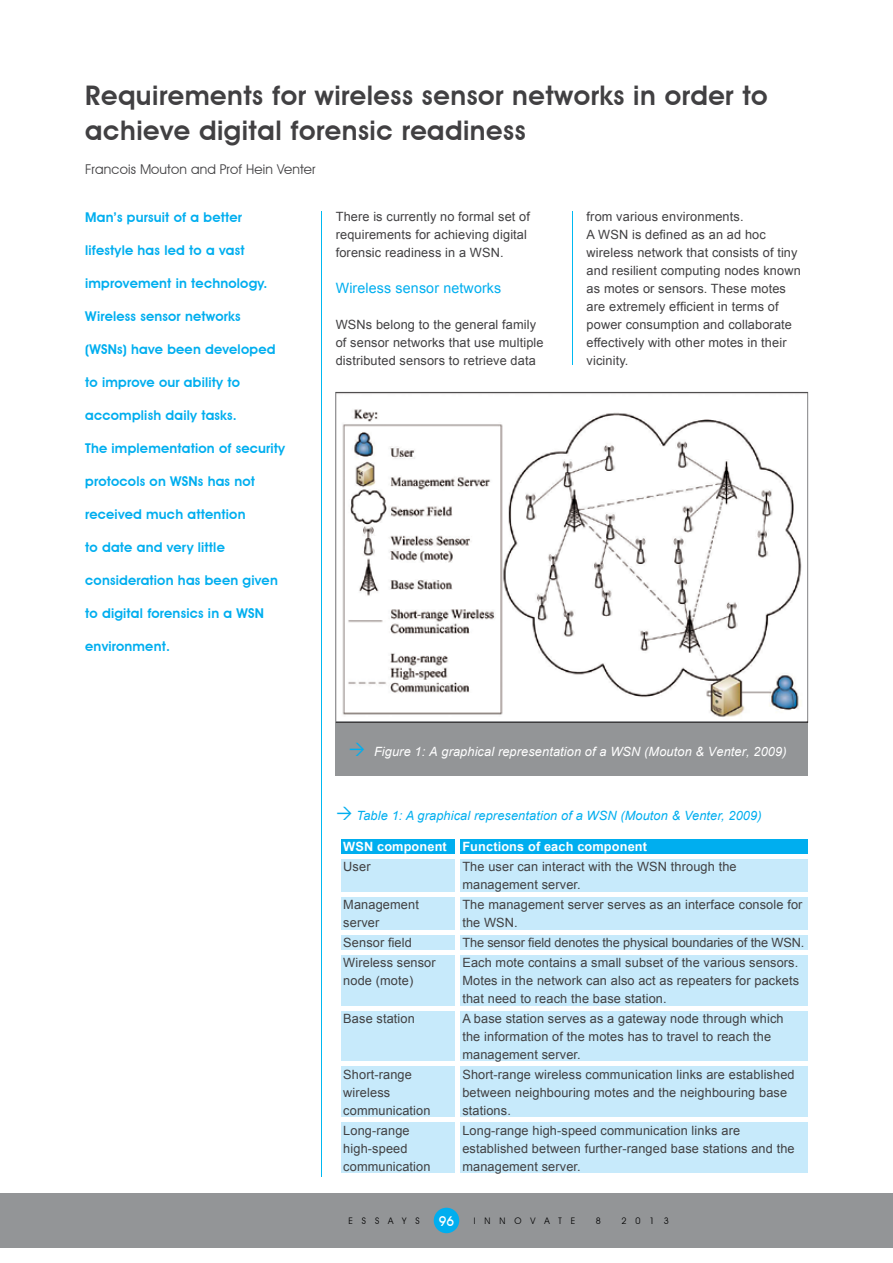
<style>
.page{position:relative;width:893px;height:1263px;background:#fff}
.page>*{position:absolute;margin:0;border:0;box-sizing:border-box;transform-origin:0 0}
.t1{font:600 27px/36px "Avant Garde IT Cby BT";letter-spacing:.02em;color:#414042}
.t2{font:14.25px "Arial";letter-spacing:.01em;color:#00aeef}
.t3{font:600 13.5px "Avant Garde IT Cby BT";letter-spacing:.015em;color:#00aeef}
.t4{font:13.5px "Avant Garde IT Cby BT";letter-spacing:.01em;color:#414042}
.t5{font:500 13.5px "Avant Garde IT Cby BT";color:#fff}
.t6{font:12.75px/18px "Arial";letter-spacing:.01em;color:#414042}
.t7{font:italic 12.75px "Arial";letter-spacing:.01em;color:#fff}
.t8{font:italic 12.75px "Arial";letter-spacing:.01em;color:#00aeef}
.t9{font:12.75px "Arial";letter-spacing:-.01em;color:#414042}
.t10{font:700 12.75px "Arial";letter-spacing:.01em;color:#fff}
.t11{font:9px "Avant Garde IT Cby BT";letter-spacing:1em;color:#000}
</style>
<div class="page">
<div style="left:0;top:1193px;width:893px;height:54px;background:#939597"></div>
<div style="left:434px;top:1208px;width:25px;height:25px;background:#00aeef;border-radius:50%"></div>
<hr style="left:321px;top:212px;width:1px;height:965px;background:#00b9f1">
<hr style="left:572px;top:212px;width:1px;height:153px;background:#00b9f1">
<svg style="left:335px;top:392px;width:473px;height:331px"></svg>
<div style="left:336px;top:723px;width:472px;height:53px;background:#939597"></div>
<svg style="left:336px;top:722px;width:472px;height:1px"></svg>
<div style="left:341px;top:839px;width:467px;height:15px;background:#00aeef"></div>
<div style="left:341px;top:859px;width:467px;height:314px;background:#c7eafb"></div>
<hr style="left:455px;top:839px;width:4px;height:15px;background:#fff">
<hr style="left:455px;top:859px;width:4px;height:33px;background:#fff">
<hr style="left:336px;top:892px;width:121px;height:4px;background:#fff">
<hr style="left:457px;top:892px;width:355px;height:4px;background:#fff">
<hr style="left:455px;top:896px;width:4px;height:34px;background:#fff">
<hr style="left:336px;top:930px;width:121px;height:4px;background:#fff">
<hr style="left:457px;top:930px;width:355px;height:4px;background:#fff">
<hr style="left:455px;top:934px;width:4px;height:16px;background:#fff">
<hr style="left:336px;top:950px;width:121px;height:4px;background:#fff">
<hr style="left:457px;top:950px;width:355px;height:4px;background:#fff">
<hr style="left:455px;top:954px;width:4px;height:52px;background:#fff">
<hr style="left:336px;top:1006px;width:121px;height:4px;background:#fff">
<hr style="left:457px;top:1006px;width:355px;height:4px;background:#fff">
<hr style="left:455px;top:1010px;width:4px;height:52px;background:#fff">
<hr style="left:336px;top:1062px;width:121px;height:4px;background:#fff">
<hr style="left:457px;top:1062px;width:355px;height:4px;background:#fff">
<hr style="left:455px;top:1066px;width:4px;height:52px;background:#fff">
<hr style="left:336px;top:1118px;width:121px;height:4px;background:#fff">
<hr style="left:457px;top:1118px;width:355px;height:4px;background:#fff">
<hr style="left:455px;top:1122px;width:4px;height:51px;background:#fff">
<h1 class="t1" style="left:85px;top:77px;width:684px">Requirements for wireless sensor networks in order to achieve digital forensic readiness</h1>
<p class="t4" style="left:85px;top:160px;width:232px">Francois Mouton and Prof Hein Venter</p>
<p class="t3" style="left:85px;top:209px;width:158px">Man’s pursuit of a better</p>
<p class="t3" style="left:85px;top:242px;width:161px">lifestyle has led to a vast</p>
<p class="t3" style="left:85px;top:275px;width:184px">improvement in technology.</p>
<p class="t3" style="left:85px;top:308px;width:157px">Wireless sensor networks</p>
<p class="t3" style="left:85px;top:341px;width:192px">(WSNs) have been developed</p>
<p class="t3" style="left:85px;top:374px;width:156px">to improve our ability to</p>
<p class="t3" style="left:85px;top:407px;width:153px">accomplish daily tasks.</p>
<p class="t3" style="left:85px;top:440px;width:201px">The implementation of security</p>
<p class="t3" style="left:85px;top:473px;width:171px">protocols on WSNs has not</p>
<p class="t3" style="left:85px;top:506px;width:162px">received much attention</p>
<p class="t3" style="left:85px;top:539px;width:141px">to date and very little</p>
<p class="t3" style="left:85px;top:572px;width:194px">consideration has been given</p>
<p class="t3" style="left:85px;top:605px;width:180px">to digital forensics in a WSN</p>
<p class="t3" style="left:85px;top:638px;width:86px">environment.</p>
<p class="t6" style="left:336px;top:207px;width:196px">There is currently no formal set of requirements for achieving digital forensic readiness in a WSN.</p>
<p class="t2" style="left:336px;top:278px;width:167px">Wireless sensor networks</p>
<p class="t6" style="left:336px;top:315px;width:209px">WSNs belong to the general family of sensor networks that use multiple distributed sensors to retrieve data</p>
<p class="t6" style="left:587px;top:207px;width:216px">from various environments.<br>A WSN is defined as an ad hoc wireless network that consists of tiny and resilient computing nodes known as motes or sensors. These motes are extremely efficient in terms of power consumption and collaborate effectively with other motes in their vicinity.</p>
<p class="t7" style="left:374px;top:743px;width:414px">Figure 1: A graphical representation of a WSN (Mouton &amp; Venter, 2009)</p>
<p class="t8" style="left:357px;top:807px;width:406px">Table 1: A graphical representation of a WSN (Mouton &amp; Venter, 2009)</p>
<p class="t10" style="left:343px;top:838px;width:305px">WSN component Functions of each component</p>
<p class="t6" style="left:343px;top:858px;width:29px">User</p>
<p class="t6" style="left:462px;top:858px;width:276px">The user can interact with the WSN through the management server.</p>
<p class="t6" style="left:343px;top:895px;width:77px">Management server</p>
<p class="t6" style="left:462px;top:895px;width:342px">The management server serves as an interface console for the WSN.</p>
<p class="t6" style="left:343px;top:933px;width:70px">Sensor field</p>
<p class="t9" style="left:462px;top:934px;width:343px">The sensor field denotes the physical boundaries of the WSN.</p>
<p class="t6" style="left:343px;top:953px;width:94px">Wireless sensor node (mote)</p>
<p class="t6" style="left:462px;top:953px;width:338px;text-align:justify">Each mote contains a small subset of the various sensors.<br>Motes in the network can also act as repeaters for packets that need to reach the base station.</p>
<p class="t6" style="left:343px;top:1009px;width:73px">Base station</p>
<p class="t6" style="left:462px;top:1009px;width:323px">A base station serves as a gateway node through which the information of the motes has to travel to reach the management server.</p>
<p class="t6" style="left:343px;top:1065px;width:89px">Short-range wireless communication</p>
<p class="t6" style="left:462px;top:1065px;width:334px">Short-range wireless communication links are established between neighbouring motes and the neighbouring base stations.</p>
<p class="t6" style="left:343px;top:1121px;width:89px">Long-range high-speed communication</p>
<p class="t6" style="left:462px;top:1121px;width:334px">Long-range high-speed communication links are established between further-ranged base stations and the management server.</p>
<p class="t11" style="left:348px;top:1215px;width:73px">ESSAYS</p>
<p class="t5" style="left:439px;top:1213px;width:17px">96</p>
<p class="t11" style="left:474px;top:1215px;width:103px">INNOVATE</p>
<p class="t11" style="left:596px;top:1215px;width:7px">8</p>
<p class="t11" style="left:621px;top:1215px;width:49px">2013</p>
</div>
